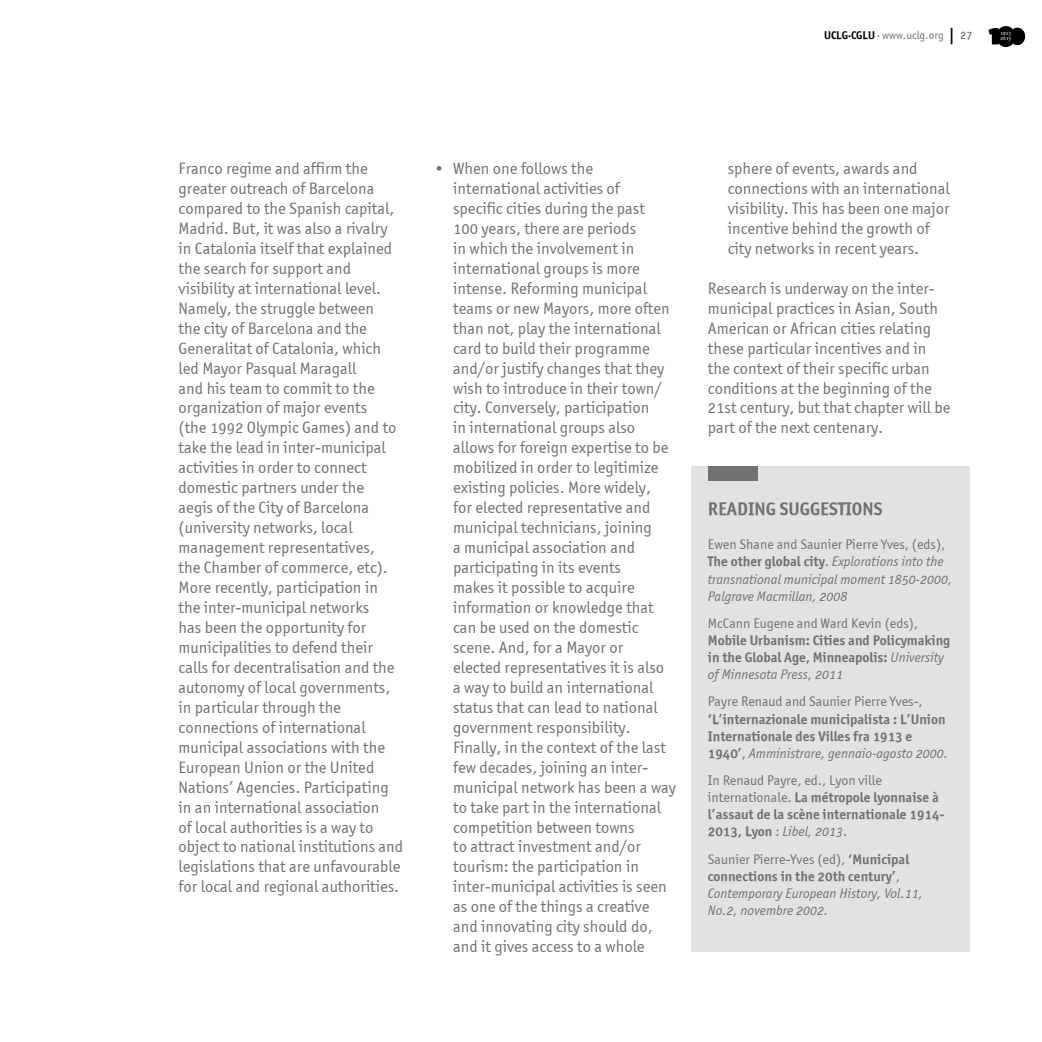
<style>
.page{position:relative;width:1042px;height:1042px;background:#fff}
.page>*{position:absolute;margin:0;border:0;box-sizing:border-box;transform-origin:0 0}
.t1{font:18.38px "Officina Sans OSITCTT Bold";color:#707172}
.t2{font:16.62px/19.9px "Officina Sans OSITCTT Book";color:#707172}
.t3{font:14px/17.2px "Officina Sans OSITCTT Bold";color:#707172}
.t4{font:14px/17.2px "Officina Sans OSITCTT Book Ita";color:#707172}
.t5{font:14px "Officina Sans OSITCTT Book";color:#707172}
.t6{font:11.38px "Officina Sans OSITCTT Book";color:#707172}
.t7{font:5.25px/4.9px "Officina San ITC Book OS";color:#fff}
.s1{font-family:"Officina Sans OSITCTT Bold";color:#000}
.s2{font-size:19.25px;color:#000}
.s3{font-family:"Officina Serif OSITCTT Book";font-size:12.25px;color:#566067}
.s4{font-family:"Officina Sans OSITCTT Bold"}
.s5{font-family:"Officina Sans OSITCTT Book"}
.s6{font-family:"Officina Sans OSITCTT Book Ita"}
</style>
<div class="page">
<svg style="left:988px;top:26px;width:37px;height:21px"></svg>
<div style="left:691px;top:466px;width:279px;height:486px;background:#e1e2e3"></div>
<div style="left:708px;top:466px;width:49px;height:15px;background:#707172"></div>
<p class="t6" style="left:824px;top:29px;width:150px"><span class="s1">UCLG·CGLU</span> · www.uclg.org <span class="s2">|</span> <span class="s3">27</span></p>
<p class="t7" style="left:1000px;top:31px;width:12px">1913<br>2013</p>
<p class="t2" style="left:179px;top:158px;width:226px">Franco regime and affirm the greater outreach of Barcelona compared to the Spanish capital,<br>Madrid. But, it was also a rivalry in Catalonia itself that explained the search for support and visibility at international level.<br>Namely, the struggle between<br>the city of Barcelona and the<br>Generalitat of Catalonia, which led Mayor Pasqual Maragall<br>and his team to commit to the organization of major events<br>(the 1992 Olympic Games) and to take the lead in inter-municipal activities in order to connect domestic partners under the<br>aegis of the City of Barcelona (university networks, local management representatives,<br>the Chamber of commerce, etc).<br>More recently, participation in the inter-municipal networks<br>has been the opportunity for municipalities to defend their calls for decentralisation and the autonomy of local governments, in particular through the connections of international municipal associations with the<br>European Union or the United<br>Nations’ Agencies. Participating in an international association<br>of local authorities is a way to object to national institutions and legislations that are unfavourable for local and regional authorities.</p>
<p class="t2" style="left:453px;top:158px;width:224px;text-indent:-20px">• When one follows the international activities of<br>specific cities during the past<br>100 years, there are periods<br>in which the involvement in international groups is more intense. Reforming municipal teams or new Mayors, more often than not, play the international card to build their programme and/or justify changes that they wish to introduce in their town/ city. Conversely, participation<br>in international groups also allows for foreign expertise to be mobilized in order to legitimize existing policies. More widely,<br>for elected representative and municipal technicians, joining<br>a municipal association and participating in its events<br>makes it possible to acquire information or knowledge that can be used on the domestic scene. And, for a Mayor or<br>elected representatives it is also a way to build an international status that can lead to national government responsibility.<br>Finally, in the context of the last few decades, joining an inter&shy;municipal network has been a way to take part in the international competition between towns<br>to attract investment and/or tourism: the participation in inter-municipal activities is seen as one of the things a creative and innovating city should do, and it gives access to a whole</p>
<p class="t2" style="left:728px;top:158px;width:224px">sphere of events, awards and connections with an international visibility. This has been one major incentive behind the growth of city networks in recent years.</p>
<p class="t2" style="left:708px;top:278px;width:244px">Research is underway on the inter&shy;municipal practices in Asian, South American or African cities relating these particular incentives and in the context of their specific urban conditions at the beginning of the 21st century, but that chapter will be part of the next centenary.</p>
<p class="t1" style="left:708px;top:497px;width:175px">Reading sugg estions</p>
<p class="t5" style="left:708px;top:536px;width:239px">Ewen Shane and Saunier Pierre Yves, (eds),</p>
<p class="t4" style="left:708px;top:553px;width:246px"><span class="s4">The other global city</span><span class="s5">.</span> Explorations into the transnational municipal moment 1850-2000,<br>Palgrave Macmillan, 2008</p>
<p class="t5" style="left:708px;top:615px;width:212px">McCann Eugene and Ward Kevin (eds),</p>
<p class="t3" style="left:708px;top:631px;width:244px">Mobile Urbanism: Cities and Policymaking in the Global Age, Minneapolis: <span class="s6">University</span></p>
<p class="t4" style="left:708px;top:666px;width:137px">of Minnesota Press, 2011</p>
<p class="t5" style="left:708px;top:693px;width:216px">Payre Renaud and Saunier Pierre Yves-,</p>
<p class="t3" style="left:708px;top:710px;width:239px">‘L’internazionale municipalista : L’Union<br>Internationale des Villes fra 1913 e</p>
<p class="t4" style="left:708px;top:744px;width:242px"><span class="s4">1940’</span><span class="s5">,</span> Amministrare, gennaio-agosto 2000.</p>
<p class="t5" style="left:708px;top:772px;width:175px">In Renaud Payre, ed., Lyon ville</p>
<p class="t3" style="left:708px;top:788px;width:238px"><span class="s5">internationale.</span> La métropole lyonnaise à l’assaut de la scène internationale 1914-</p>
<p class="t4" style="left:708px;top:823px;width:141px"><span class="s4">2013, Lyon</span> <span class="s5">:</span> Libel, 2013<span class="s5">.</span></p>
<p class="t5" style="left:708px;top:850px;width:203px">Saunier Pierre-Yves (ed), <span class="s4">‘Municipal</span></p>
<p class="t3" style="left:708px;top:867px;width:194px">connections in the 20th century’<span class="s5">,</span></p>
<p class="t4" style="left:708px;top:884px;width:217px">Contemporary European History, Vol.11,<br>No.2, novembre 2002.</p>
</div>
